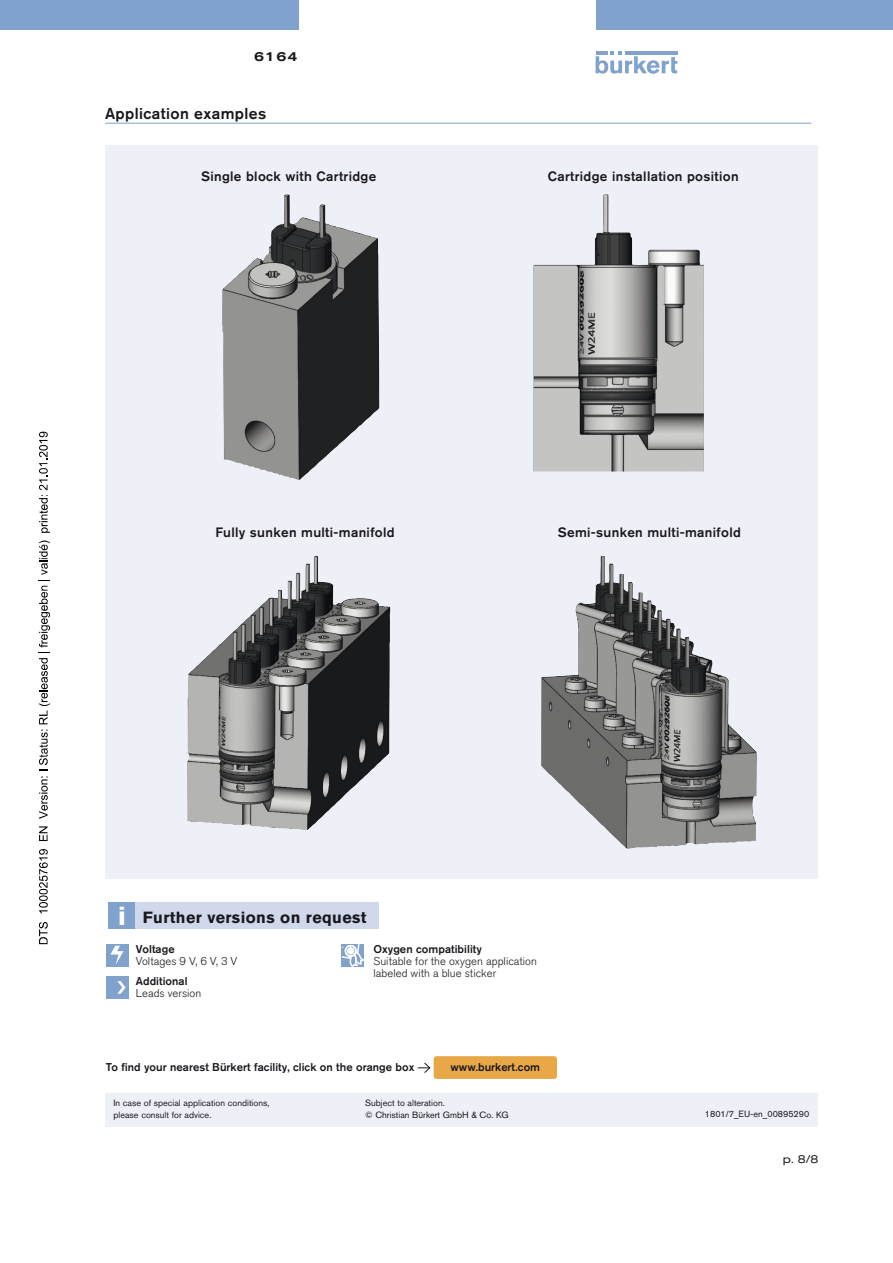
<style>
.page{position:relative;width:893px;height:1263px;background:#fff}
.page>*{position:absolute;margin:0;border:0;box-sizing:border-box;transform-origin:0 0}
.t1{font:700 16.05px "Akzidenz Grotesk BQ";letter-spacing:.025em;color:#1a171c}
.t2{font:500 15.75px "Akzidenz Grotesk BQ";letter-spacing:.025em;color:#1a171c}
.t3{font:500 13.5px "Akzidenz Grotesk BQ";letter-spacing:.025em;color:#1a171c}
.t4{font:500 expanded 13.5px "Akzidenz Grotesk BQ";color:#1a171c}
.t5{font:500 11.25px "Akzidenz Grotesk BQ";letter-spacing:.005em;color:#1a171c}
.t6{font:300 11.25px/12px "Akzidenz Grotesk BQ";letter-spacing:.005em;color:#1a171c}
.t7{font:expanded 11.25px "Akzidenz Grotesk BQ";color:#1a171c}
.t8{font:9px/12px "Akzidenz Grotesk BQ";color:#1a171c}
.s1{font-weight:500;font-stretch:expanded;font-size:26.85px;color:#fff}
</style>
<div class="page">
<svg style="left:596px;top:51px;width:81px;height:23px"></svg>
<hr style="left:625px;top:51px;width:52px;height:3px;background:#80a2cd">
<div style="left:0;top:0;width:299px;height:30px;background:#80a2cd"></div>
<div style="left:596px;top:0;width:297px;height:30px;background:#80a2cd"></div>
<svg style="left:418px;top:1063px;width:12px;height:10px"></svg>
<div style="left:434px;top:1056px;width:123px;height:23px;background:#e9a847;border-radius:3px"></div>
<div style="left:105px;top:1093px;width:713px;height:34px;background:#eef0f7"></div>
<div style="left:106px;top:145px;width:712px;height:733px;background:#eef0f7"></div>
<hr style="left:105px;top:123px;width:706px;height:1px;background:#80a2cd">
<img style="left:534px;top:194px;width:170px;height:277px">
<img style="left:187px;top:556px;width:203px;height:274px">
<img style="left:541px;top:564px;width:216px;height:285px">
<img style="left:222px;top:194px;width:157px;height:286px">
<div style="left:133px;top:902px;width:246px;height:27px;background:#d0d9eb"></div>
<div style="left:109px;top:902px;width:26px;height:27px;background:#80a2cd"></div>
<svg style="left:341px;top:944px;width:23px;height:23px"></svg>
<div style="left:106px;top:944px;width:23px;height:22px;background:#80a2cd"></div>
<svg style="left:110px;top:946px;width:14px;height:18px"></svg>
<div style="left:106px;top:976px;width:23px;height:22px;background:#80a2cd"></div>
<svg style="left:117px;top:981px;width:9px;height:13px"></svg>
<svg style="left:39px;top:922px;width:9px;height:22px"></svg>
<svg style="left:39px;top:849px;width:9px;height:64px"></svg>
<svg style="left:39px;top:826px;width:9px;height:15px"></svg>
<svg style="left:39px;top:540px;width:11px;height:279px"></svg>
<svg style="left:39px;top:432px;width:11px;height:101px"></svg>
<h3 class="t4" style="left:254px;top:49px;width:45px">6164</h3>
<h2 class="t2" style="left:105px;top:103px;width:163px">Application examples</h2>
<h3 class="t3" style="left:201px;top:168px;width:177px">Single block with Cartridge</h3>
<h3 class="t3" style="left:548px;top:168px;width:192px">Cartridge installation position</h3>
<h3 class="t3" style="left:215px;top:524px;width:181px">Fully sunken multi-manifold</h3>
<h3 class="t3" style="left:558px;top:524px;width:185px">Semi-sunken multi-manifold</h3>
<h1 class="t1" style="left:118px;top:908px;width:250px"><span class="s1">i</span> Further versions on request</h1>
<p class="t5" style="left:136px;top:942px;width:41px">Voltage</p>
<p class="t6" style="left:136px;top:955px;width:103px">Voltages 9 V, 6 V, 3 V</p>
<p class="t5" style="left:136px;top:974px;width:53px">Additional</p>
<p class="t6" style="left:136px;top:988px;width:67px">Leads version</p>
<p class="t5" style="left:373px;top:942px;width:110px">Oxygen compatibility</p>
<p class="t6" style="left:373px;top:955px;width:165px">Suitable for the oxygen application labeled with a blue sticker</p>
<p class="t5" style="left:106px;top:1060px;width:310px">To find your nearest Bürkert facility, click on the orange box</p>
<p class="t5" style="left:450px;top:1060px;width:91px">www.burkert.com</p>
<p class="t8" style="left:114px;top:1097px;width:157px">In case of special application conditions, please consult for advice.</p>
<p class="t8" style="left:365px;top:1097px;width:145px">Subject to alteration.<br>© Christian Bürkert GmbH &amp; Co. KG</p>
<p class="t8" style="left:705px;top:1107px;width:106px">1801/7_EU-en_00895290</p>
<p class="t7" style="left:783px;top:1153px;width:37px">p. 8/8</p>
</div>
